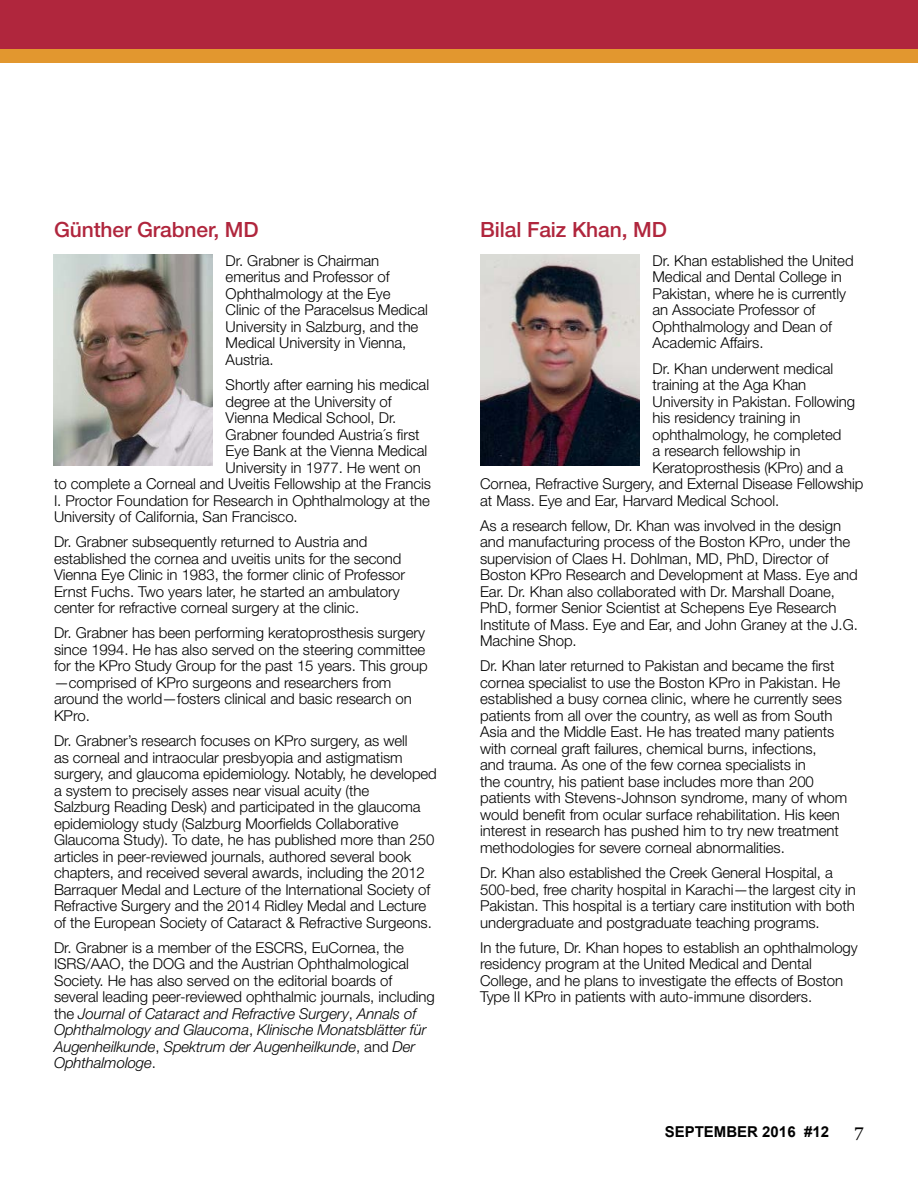
<style>
.page{position:relative;width:918px;height:1188px;background:#fff}
.page>*{position:absolute;margin:0;border:0;box-sizing:border-box;transform-origin:0 0}
.t1{font:500 21px "Helvetica Neue LT Std";letter-spacing:-.005em;color:#b0263d}
.t2{font:18px "Georgia";color:#000}
.t3{font:300 15px/16.5px "Helvetica Neue LT Std";letter-spacing:-.005em;color:#000}
.t4{font:700 15px "Arial";color:#000}
.s1{font-style:italic}
</style>
<div class="page">
<div style="left:0;top:0;width:918px;height:50px;background:#b0263d"></div>
<div style="left:0;top:50px;width:918px;height:13px;background:#e2972f"></div>
<img style="left:481px;top:255px;width:158px;height:211px">
<img style="left:54px;top:255px;width:158px;height:211px">
<h1 class="t1" style="left:54px;top:217px;width:206px">Günther Grabner, MD</h1>
<p class="t3" style="left:226px;top:252px;width:204px">Dr. Grabner is Chairman emeritus and Professor of<br>Ophthalmology at the Eye<br>Clinic of the Paracelsus Medical<br>University in Salzburg, and the<br>Medical University in Vienna,<br>Austria.</p>
<p class="t3" style="left:226px;top:376px;width:205px">Shortly after earning his medical</p>
<p class="t3" style="left:226px;top:393px;width:168px">degree at the University of</p>
<p class="t3" style="left:226px;top:409px;width:172px">Vienna Medical School, Dr.</p>
<p class="t3" style="left:226px;top:426px;width:195px">Grabner founded Austria´s first</p>
<p class="t3" style="left:226px;top:442px;width:203px">Eye Bank at the Vienna Medical</p>
<p class="t3" style="left:226px;top:459px;width:197px">University in 1977. He went on</p>
<p class="t3" style="left:54px;top:475px;width:379px">to complete a Corneal and Uveitis Fellowship at the Francis</p>
<p class="t3" style="left:54px;top:492px;width:377px">I. Proctor Foundation for Research in Ophthalmology at the</p>
<p class="t3" style="left:54px;top:508px;width:245px">University of California, San Francisco.</p>
<p class="t3" style="left:54px;top:533px;width:353px">Dr. Grabner subsequently returned to Austria and established the cornea and uveitis units for the second Vienna Eye Clinic in 1983, the former clinic of Professor Ernst Fuchs. Two years later, he started an ambulatory center for refractive corneal surgery at the clinic.</p>
<p class="t3" style="left:54px;top:624px;width:375px">Dr. Grabner has been performing keratoprosthesis surgery since 1994. He has also served on the steering committee for the KPro Study Group for the past 15 years. This group —comprised of KPro surgeons and researchers from around the world—fosters clinical and basic research on KPro.</p>
<p class="t3" style="left:54px;top:732px;width:384px">Dr. Grabner’s research focuses on KPro surgery, as well<br>as corneal and intraocular presbyopia and astigmatism surgery, and glaucoma epidemiology. Notably, he developed a system to precisely asses near visual acuity (the<br>Salzburg Reading Desk) and participated in the glaucoma epidemiology study (Salzburg Moorfields Collaborative Glaucoma Study). To date, he has published more than 250 articles in peer-reviewed journals, authored several book chapters, and received several awards, including the 2012<br>Barraquer Medal and Lecture of the International Society of Refractive Surgery and the 2014 Ridley Medal and Lecture of the European Society of Cataract &amp; Refractive Surgeons.</p>
<p class="t3" style="left:54px;top:939px;width:382px">Dr. Grabner is a member of the ESCRS, EuCornea, the ISRS/AAO, the DOG and the Austrian Ophthalmological Society. He has also served on the editorial boards of several leading peer-reviewed ophthalmic journals, including the <span class="s1">Journal of Cataract and Refractive Surgery</span>, <span class="s1">Annals of Ophthalmology and Glaucoma</span>, <span class="s1">Klinische Monatsblätter für Augenheilkunde</span>, <span class="s1">Spektrum der Augenheilkunde</span>, and <span class="s1">Der Ophthalmologe</span>.</p>
<h1 class="t1" style="left:480px;top:217px;width:188px">Bilal Faiz Khan, MD</h1>
<p class="t3" style="left:653px;top:252px;width:203px">Dr. Khan established the United<br>Medical and Dental College in<br>Pakistan, where he is currently an Associate Professor of<br>Ophthalmology and Dean of<br>Academic Affairs.</p>
<p class="t3" style="left:653px;top:360px;width:182px">Dr. Khan underwent medical</p>
<p class="t3" style="left:653px;top:376px;width:155px">training at the Aga Khan</p>
<p class="t3" style="left:653px;top:393px;width:204px">University in Pakistan. Following</p>
<p class="t3" style="left:653px;top:409px;width:149px">his residency training in</p>
<p class="t3" style="left:653px;top:426px;width:190px">ophthalmology, he completed</p>
<p class="t3" style="left:653px;top:442px;width:150px">a research fellowship in</p>
<p class="t3" style="left:653px;top:459px;width:192px">Keratoprosthesis (KPro) and a</p>
<p class="t3" style="left:480px;top:475px;width:385px">Cornea, Refractive Surgery, and External Disease Fellowship</p>
<p class="t3" style="left:480px;top:492px;width:301px">at Mass. Eye and Ear, Harvard Medical School.</p>
<p class="t3" style="left:480px;top:517px;width:379px">As a research fellow, Dr. Khan was involved in the design and manufacturing process of the Boston KPro, under the supervision of Claes H. Dohlman, MD, PhD, Director of Boston KPro Research and Development at Mass. Eye and Ear. Dr. Khan also collaborated with Dr. Marshall Doane, PhD, former Senior Scientist at Schepens Eye Research Institute of Mass. Eye and Ear, and John Graney at the J.G.<br>Machine Shop.</p>
<p class="t3" style="left:480px;top:657px;width:369px">Dr. Khan later returned to Pakistan and became the first cornea specialist to use the Boston KPro in Pakistan. He established a busy cornea clinic, where he currently sees patients from all over the country, as well as from South Asia and the Middle East. He has treated many patients with corneal graft failures, chemical burns, infections,<br>and trauma. As one of the few cornea specialists in<br>the country, his patient base includes more than 200 patients with Stevens-Johnson syndrome, many of whom would benefit from ocular surface rehabilitation. His keen interest in research has pushed him to try new treatment methodologies for severe corneal abnormalities.</p>
<p class="t3" style="left:480px;top:864px;width:377px">Dr. Khan also established the Creek General Hospital, a 500-bed, free charity hospital in Karachi—the largest city in Pakistan. This hospital is a tertiary care institution with both undergraduate and postgraduate teaching programs.</p>
<p class="t3" style="left:480px;top:939px;width:379px">In the future, Dr. Khan hopes to establish an ophthalmology residency program at the United Medical and Dental College, and he plans to investigate the effects of Boston Type II KPro in patients with auto-immune disorders.</p>
<p class="t4" style="left:665px;top:1122px;width:166px">SEPTEMBER 2016 #12</p>
<p class="t2" style="left:855px;top:1120px;width:11px">7</p>
</div>
